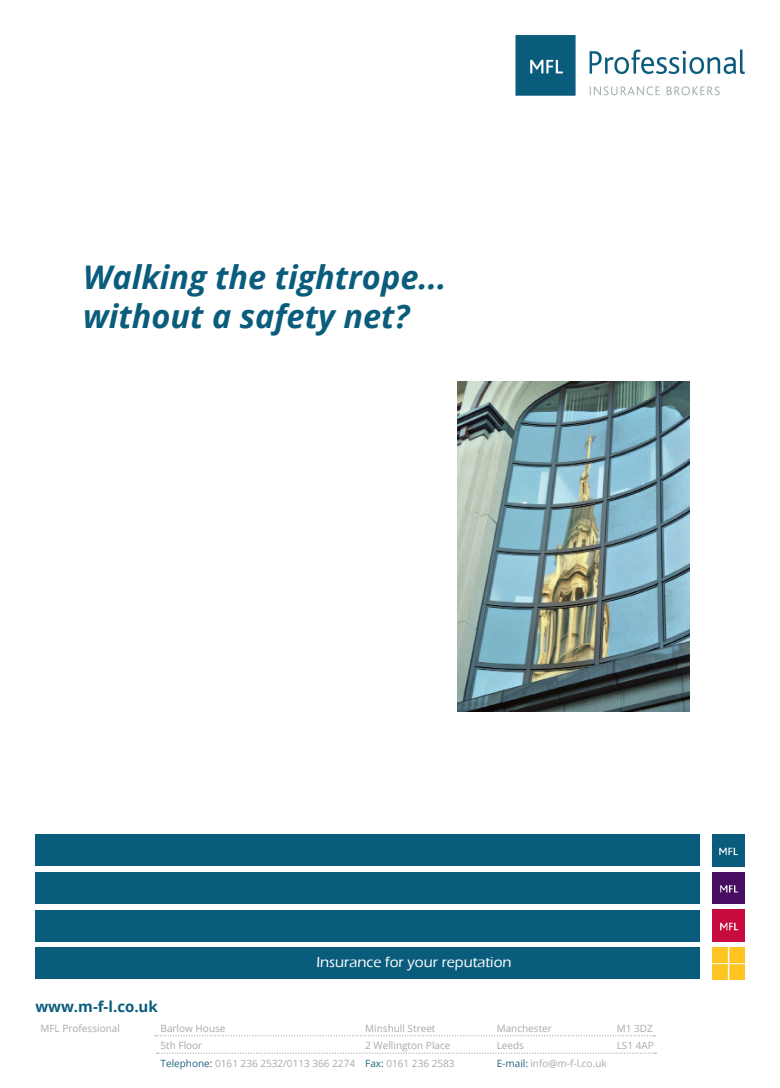
<style>
.page{position:relative;width:780px;height:1088px;background:#fff}
.page>*{position:absolute;margin:0;border:0;box-sizing:border-box;transform-origin:0 0}
.t1{font:italic 700 32.5px/39px "Open Sans";color:#0a5c7d}
.t2{font:500 15px "Eras ITC";color:#fff}
.t3{font:700 15px "Open Sans";color:#0a5c7d}
.t4{font:10px "Open Sans";color:#a8a9ad}
.s1{color:#226382}
</style>
<div class="page">
<img style="left:515px;top:35px;width:229px;height:60px">
<div style="left:35px;top:947px;width:664px;height:32px;background:#0a5c7d"></div>
<div style="left:35px;top:909px;width:664px;height:32px;background:#0a5c7d"></div>
<div style="left:35px;top:872px;width:664px;height:32px;background:#0a5c7d"></div>
<div style="left:35px;top:834px;width:664px;height:32px;background:#0a5c7d"></div>
<img style="left:712px;top:834px;width:32px;height:32px">
<img style="left:712px;top:947px;width:32px;height:32px">
<img style="left:712px;top:872px;width:32px;height:32px">
<img style="left:712px;top:910px;width:32px;height:31px">
<svg style="left:155px;top:1035px;width:500px;height:1px"></svg>
<svg style="left:157px;top:1052px;width:499px;height:2px"></svg>
<img style="left:457px;top:381px;width:233px;height:330px">
<h1 class="t1" style="left:83px;top:257px;width:364px">Walking the tightrope... without a safety net?</h1>
<h2 class="t3" style="left:35px;top:995px;width:124px">www.m-f-l.co.uk</h2>
<h2 class="t2" style="left:316px;top:953px;width:196px">Insurance for your reputation</h2>
<p class="t4" style="left:40px;top:1021px;width:81px">MFL Professional</p>
<p class="t4" style="left:160px;top:1021px;width:67px">Barlow House</p>
<p class="t4" style="left:365px;top:1021px;width:72px">Minshull Street</p>
<p class="t4" style="left:496px;top:1021px;width:57px">Manchester</p>
<p class="t4" style="left:616px;top:1021px;width:38px">M1 3DZ</p>
<p class="t4" style="left:160px;top:1039px;width:43px">5th Floor</p>
<p class="t4" style="left:365px;top:1039px;width:87px">2 Wellington Place</p>
<p class="t4" style="left:496px;top:1039px;width:29px">Leeds</p>
<p class="t4" style="left:616px;top:1039px;width:39px">LS1 4AP</p>
<p class="t4" style="left:160px;top:1056px;width:295px"><span class="s1">Telephone:</span> 0161 236 2532/0113 366 2274 <span class="s1">Fax:</span> 0161 236 2583</p>
<p class="t4" style="left:496px;top:1056px;width:111px"><span class="s1">E-mail:</span> info@m-f-l.co.uk</p>
</div>
